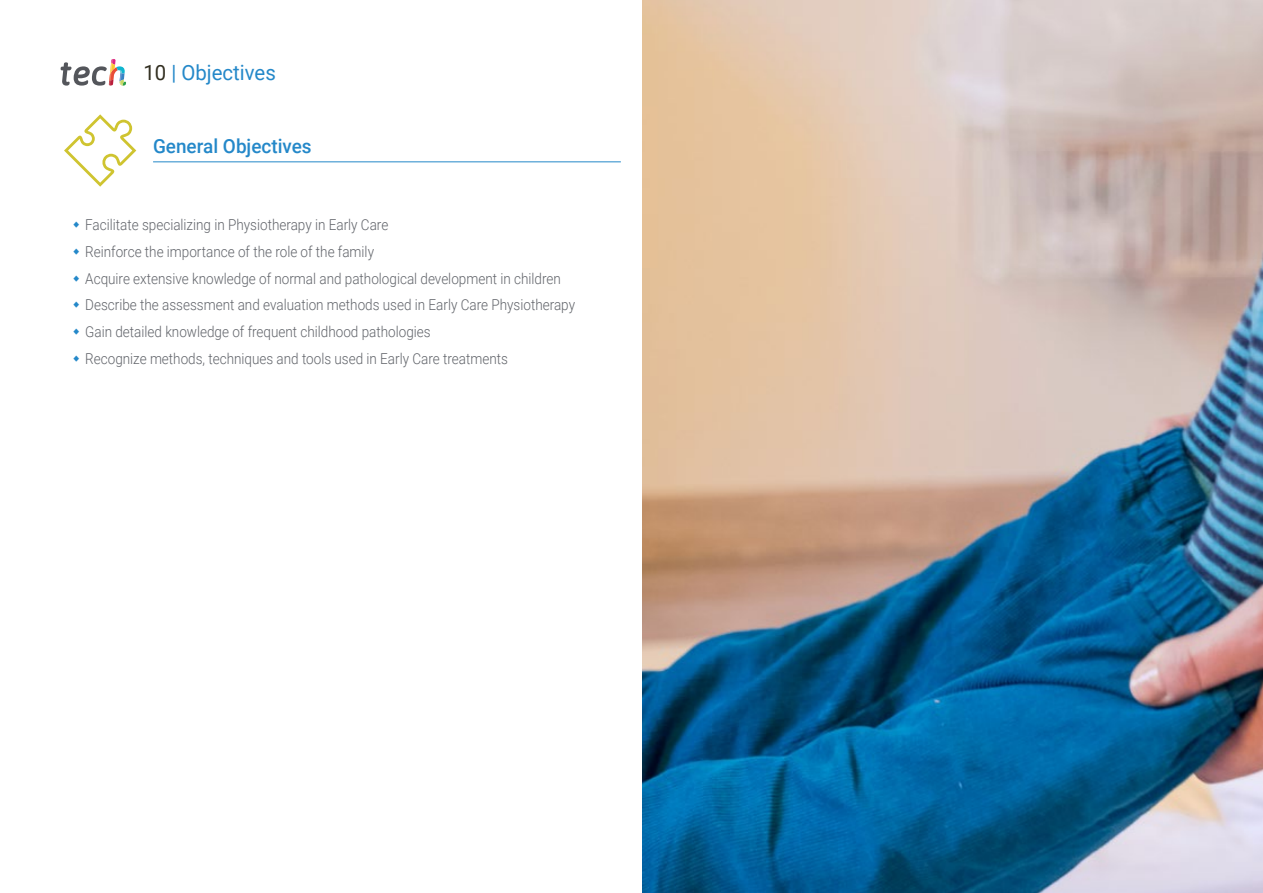
<style>
.page{position:relative;width:1263px;height:893px;background:#fff}
.page>*{position:absolute;margin:0;border:0;box-sizing:border-box;transform-origin:0 0}
.t1{font:21px "Roboto";color:#2488c9}
.t2{font:500 19.5px "Roboto";color:#2488c9}
.t3{font:300 15px/26.7px "Roboto";color:#61646a;scale:.9 1}
.s1{color:#312e20}
</style>
<div class="page">
<hr style="left:153px;top:161px;width:468px;height:1px;background:#2488c9">
<svg style="left:64px;top:114px;width:72px;height:73px"></svg>
<img style="left:642px;top:0;width:621px;height:893px">
<svg style="left:61px;top:59px;width:65px;height:27px"></svg>
<h1 class="t1" style="left:144px;top:57px;width:134px"><span class="s1">10</span> | Objectives</h1>
<h2 class="t2" style="left:153px;top:133px;width:160px">General Objectives</h2>
<p class="t3" style="left:85px;top:211px;width:546px">Facilitate specializing in Physiotherapy in Early Care<br>Reinforce the importance of the role of the family<br>Acquire extensive knowledge of normal and pathological development in children Describe the assessment and evaluation methods used in Early Care Physiotherapy Gain detailed knowledge of frequent childhood pathologies<br>Recognize methods, techniques and tools used in Early Care treatments</p>
</div>
